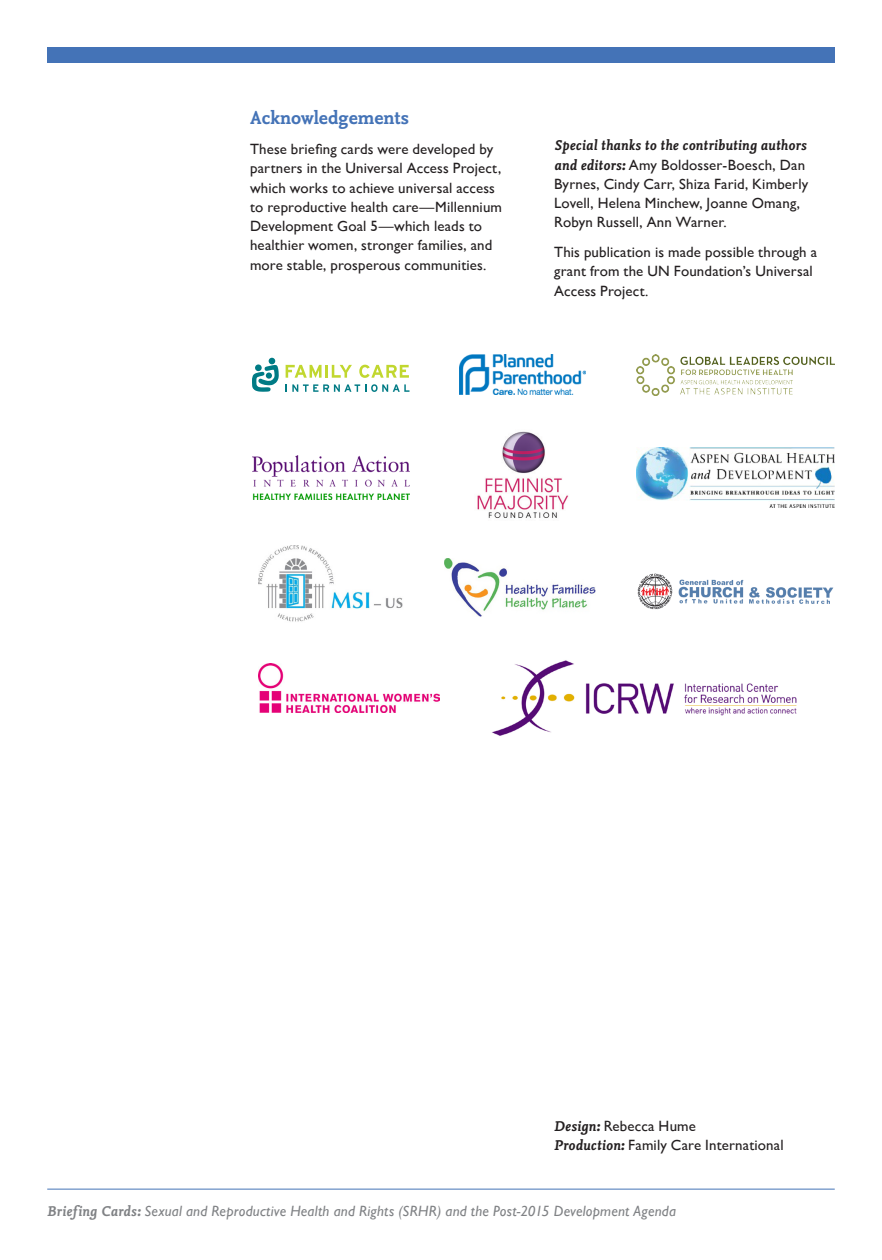
<style>
.page{position:relative;width:882px;height:1260px;background:#fff}
.page>*{position:absolute;margin:0;border:0;box-sizing:border-box;transform-origin:0 0}
.Subheading_1{font:700 19.25px "Nexus Mix";letter-spacing:.005em;color:#4473b7}
.Text{font:14.88px/19.2px "Gill Sans";letter-spacing:.01em;color:#231f20}
.t1{font:italic 14.88px "Gill Sans";letter-spacing:.015em;color:#808285}
.s1{font-family:"Nexus Mix";font-weight:700;font-style:italic}
.s2{font-family:"Nexus Mix";font-weight:700}
</style>
<div class="page">
<img style="left:258px;top:546px;width:145px;height:76px">
<hr style="left:47px;top:1189px;width:788px;height:1px;background:#4473b7">
<img style="left:636px;top:447px;width:199px;height:60px">
<img style="left:477px;top:431px;width:92px;height:87px">
<img style="left:637px;top:573px;width:197px;height:36px">
<img style="left:636px;top:354px;width:199px;height:41px">
<img style="left:444px;top:559px;width:151px;height:57px">
<img style="left:492px;top:660px;width:305px;height:76px">
<img style="left:252px;top:455px;width:158px;height:44px">
<img style="left:460px;top:355px;width:126px;height:40px">
<svg style="left:286px;top:365px;width:66px;height:13px"></svg>
<svg style="left:359px;top:365px;width:50px;height:13px"></svg>
<svg style="left:286px;top:384px;width:124px;height:8px"></svg>
<svg style="left:252px;top:358px;width:27px;height:34px"></svg>
<div style="left:47px;top:47px;width:788px;height:16px;background:#4473b7"></div>
<img style="left:258px;top:664px;width:181px;height:49px">
<p class="Subheading_1" style="left:250px;top:106px;width:160px">Acknowledgements</p>
<p class="Text" style="left:250px;top:139px;width:254px">These briefing cards were developed by partners in the Universal Access Project, which works to achieve universal access to reproductive health care—Millennium Development Goal 5—which leads to healthier women, stronger families, and more stable, prosperous communities.</p>
<p class="Text" style="left:554px;top:135px;width:256px"><span class="s1">Special thanks to the contributing authors and editors:</span> Amy Boldosser-Boesch, Dan Byrnes, Cindy Carr, Shiza Farid, Kimberly Lovell, Helena Minchew, Joanne Omang, Robyn Russell, Ann Warner.</p>
<p class="Text" style="left:554px;top:242px;width:264px">This publication is made possible through a grant from the UN Foundation’s Universal<br>Access Project.</p>
<p class="Text" style="left:554px;top:1116px;width:231px"><span class="s1">Design:</span> Rebecca Hume<br><span class="s1">Production:</span> Family Care International</p>
<p class="t1" style="left:47px;top:1202px;width:630px"><span class="s2">Briefing Cards:</span> Sexual and Reproductive Health and Rights (SRHR) and the Post-2015 Development Agenda</p>
</div>
